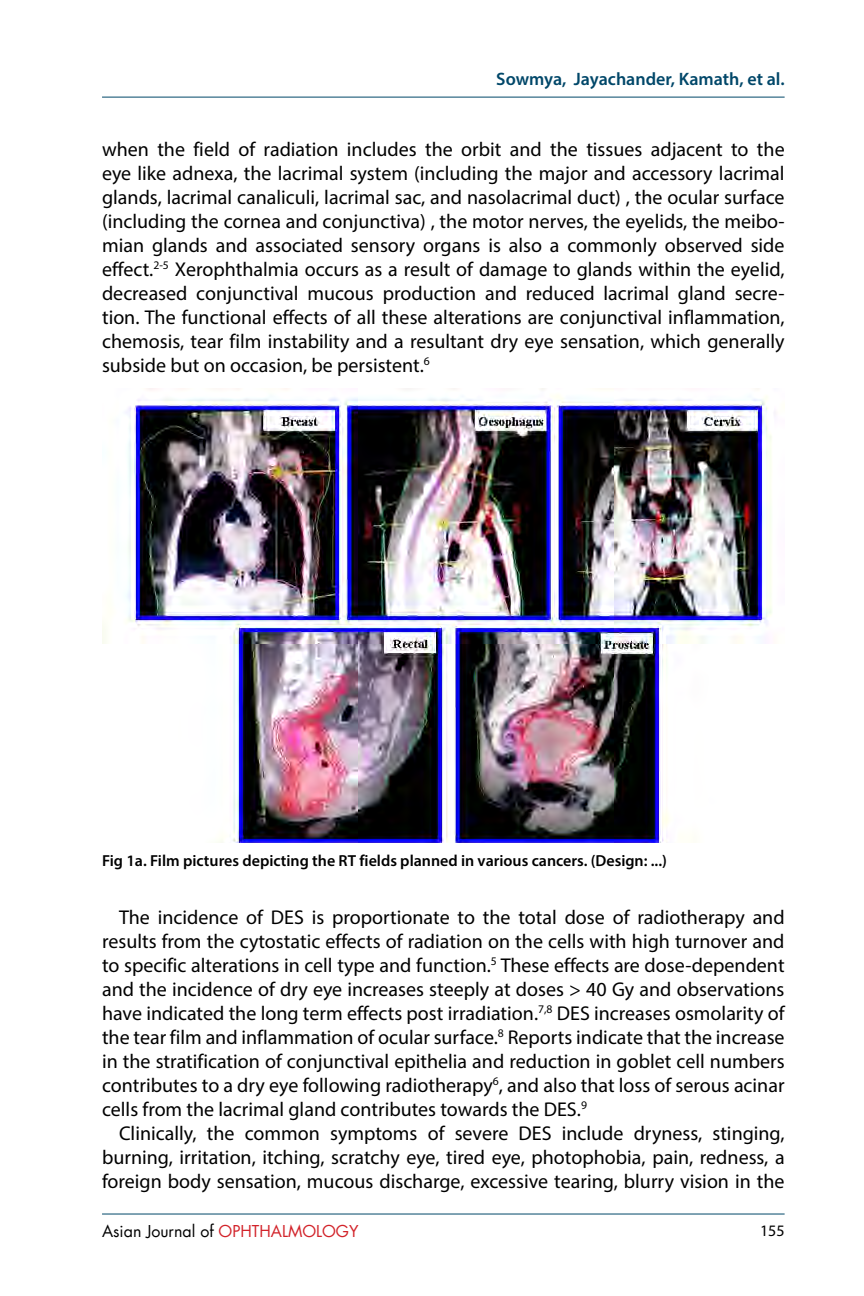
<style>
.page{position:relative;width:864px;height:1296px;background:#fff}
.page>*{position:absolute;margin:0;border:0;box-sizing:border-box;transform-origin:0 0}
.t1{font:20px/24px "Myriad Pro";color:#000;text-align:justify}
.t2{font:600 18px "Myriad Pro";color:#004769}
.t3{font:600 16px "Myriad Pro";color:#000}
.t4{font:16px "Futura LT";color:#000}
.t5{font:16px "Myriad Pro";color:#000}
.s1{color:#d2232a}
</style>
<div class="page">
<hr style="left:102px;top:97px;width:683px;height:1px;background:#004769">
<hr style="left:102px;top:1214px;width:683px;height:1px;background:#004769">
<img style="left:102px;top:388px;width:673px;height:454px">
<p class="t2" style="left:496px;top:68px;width:290px">Sowmya, Jayachander, Kamath, et al.</p>
<p class="t1" style="left:102px;top:137px;width:684px">when the field of radiation includes the orbit and the tissues adjacent to the eye like adnexa, the lacrimal system (including the major and accessory lacrimal glands, lacrimal canaliculi, lacrimal sac, and nasolacrimal duct) , the ocular surface (including the cornea and conjunctiva) , the motor nerves, the eyelids, the meibo&shy;mian glands and associated sensory organs is also a commonly observed side effect.<sup>2-5</sup> Xerophthalmia occurs as a result of damage to glands within the eyelid, decreased conjunctival mucous production and reduced lacrimal gland secre&shy;tion. The functional effects of all these alterations are conjunctival inflammation, chemosis, tear film instability and a resultant dry eye sensation, which generally subside but on occasion, be persistent.<sup>6</sup></p>
<p class="t3" style="left:102px;top:850px;width:566px">Fig 1a. Film pictures depicting the RT fields planned in various cancers. (Design: ...)</p>
<p class="t1" style="left:102px;top:905px;width:684px;text-indent:17px">The incidence of DES is proportionate to the total dose of radiotherapy and results from the cytostatic effects of radiation on the cells with high turnover and to specific alterations in cell type and function.<sup>5</sup> These effects are dose-dependent and the incidence of dry eye increases steeply at doses &gt; 40 Gy and observations have indicated the long term effects post irradiation.<sup>7,8</sup> DES increases osmolarity of the tear film and inflammation of ocular surface.<sup>8</sup> Reports indicate that the increase in the stratification of conjunctival epithelia and reduction in goblet cell numbers contributes to a dry eye following radiotherapy<sup>6</sup>, and also that loss of serous acinar cells from the lacrimal gland contributes towards the DES.<sup>9</sup></p>
<p class="t1" style="left:102px;top:1121px;width:684px;text-indent:17px">Clinically, the common symptoms of severe DES include dryness, stinging, burning, irritation, itching, scratchy eye, tired eye, photophobia, pain, redness, a foreign body sensation, mucous discharge, excessive tearing, blurry vision in the</p>
<p class="t4" style="left:102px;top:1221px;width:258px">Asian Journal of <span class="s1">OPHTHALMOLOGY</span></p>
<p class="t5" style="left:760px;top:1221px;width:26px">155</p>
</div>
